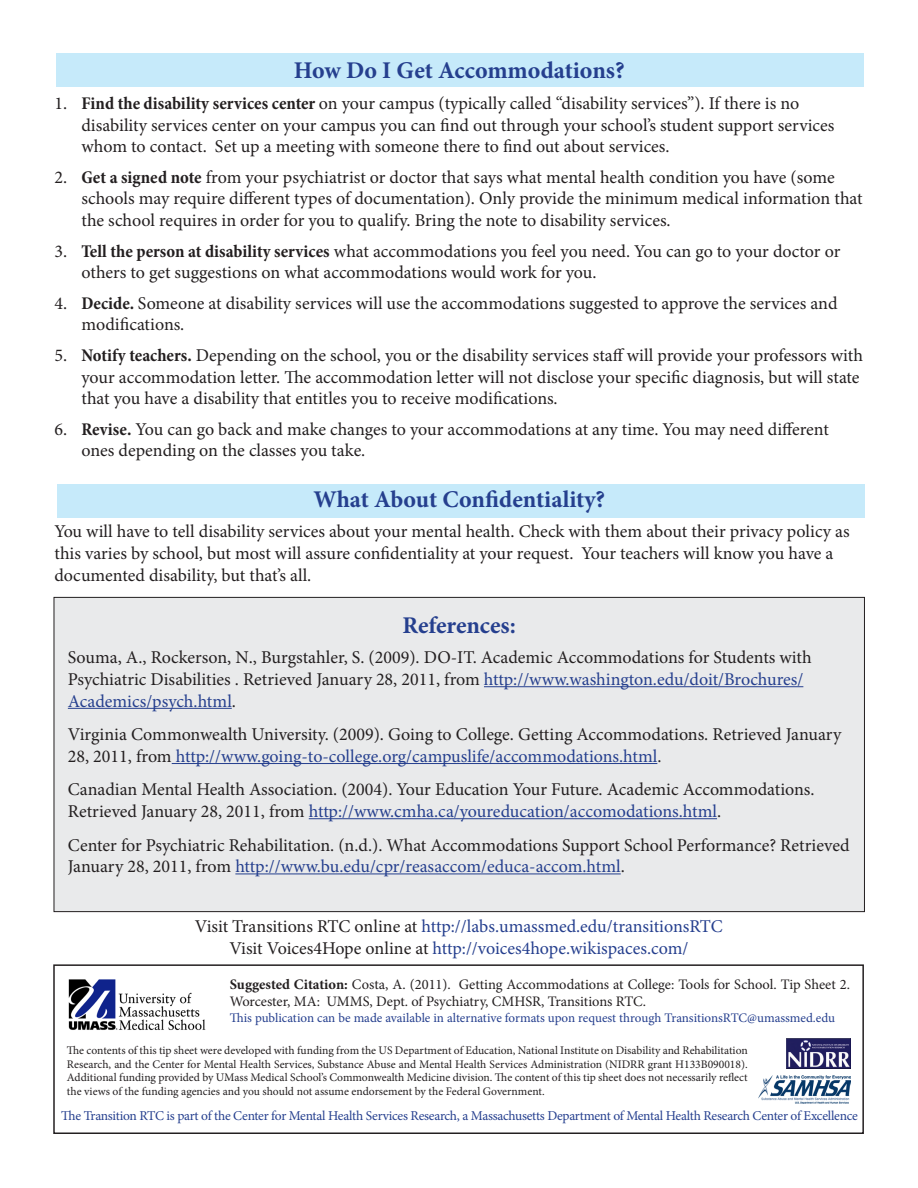
<style>
.page{position:relative;width:918px;height:1188px;background:#fff}
.page>*{position:absolute;margin:0;border:0;box-sizing:border-box;transform-origin:0 0}
.t1{font:700 24px "Minion Pro";letter-spacing:-.005em;color:#253f8e}
.t2{font:18px/21.6px "Minion Pro";color:#231f20}
.t3{font:18px "Minion Pro";letter-spacing:-.005em;color:#253f8e}
.t4{font:14.55px/17.4px "Minion Pro";color:#231f20}
.t5{font:13.5px "Minion Pro";letter-spacing:-.02em;color:#253f8e}
.t6{font:13.05px "Minion Pro";letter-spacing:-.005em;color:#253f8e}
.t7{font:11.55px/14px "Minion Pro";letter-spacing:-.005em;color:#231f20;text-align:justify}
.s1{font-weight:700;font-stretch:condensed}
.s2{color:#253f8e}
.s3{color:#231f20}
.s4{font-weight:700}
</style>
<div class="page">
<div style="left:57px;top:53px;width:807px;height:34px;background:#c6eafa"></div>
<div style="left:57px;top:484px;width:807px;height:33px;background:#c6eafa"></div>
<img style="left:758px;top:1076px;width:93px;height:28px">
<img style="left:786px;top:1039px;width:65px;height:29px">
<div style="left:54px;top:597px;width:810px;height:315px;background:#e9eaeb"></div>
<hr style="left:484px;top:686px;width:319px;height:1px;background:#253f8e">
<hr style="left:68px;top:708px;width:164px;height:1px;background:#253f8e">
<hr style="left:172px;top:763px;width:485px;height:1px;background:#253f8e">
<hr style="left:309px;top:818px;width:408px;height:1px;background:#253f8e">
<hr style="left:235px;top:873px;width:386px;height:1px;background:#253f8e">
<img style="left:68px;top:980px;width:138px;height:50px">
<div style="left:53px;top:964px;width:811px;height:170px;border:2px solid #231f20"></div>
<p class="t1" style="left:294px;top:54px;width:332px">How Do I Get Accommodations?</p>
<p class="t2" style="left:81px;top:92px;width:755px;text-indent:-27px">1. <span class="s1">Find the disability services center</span> on your campus (typically called “disability services”). If there is no disability services center on your campus you can find out through your school’s student support services whom to contact. Set up a meeting with someone there to find out about services.</p>
<p class="t2" style="left:81px;top:166px;width:783px;text-indent:-27px">2. <span class="s1">Get a signed note</span> from your psychiatrist or doctor that says what mental health condition you have (some schools may require different types of documentation). Only provide the minimum medical information that the school requires in order for you to qualify. Bring the note to disability services.</p>
<p class="t2" style="left:81px;top:240px;width:760px;text-indent:-27px">3. <span class="s1">Tell the person at disability services</span> what accommodations you feel you need. You can go to your doctor or others to get suggestions on what accommodations would work for you.</p>
<p class="t2" style="left:81px;top:292px;width:758px;text-indent:-27px">4. <span class="s1">Decide.</span> Someone at disability services will use the accommodations suggested to approve the services and modifications.</p>
<p class="t2" style="left:81px;top:344px;width:783px;text-indent:-27px">5. <span class="s1">Notify teachers.</span> Depending on the school, you or the disability services staff will provide your professors with your accommodation letter. The accommodation letter will not disclose your specific diagnosis, but will state that you have a disability that entitles you to receive modifications.</p>
<p class="t2" style="left:81px;top:418px;width:749px;text-indent:-27px">6. <span class="s1">Revise.</span> You can go back and make changes to your accommodations at any time. You may need different ones depending on the classes you take.</p>
<p class="t1" style="left:313px;top:482px;width:293px">What About Confidentiality?</p>
<p class="t2" style="left:54px;top:521px;width:797px">You will have to tell disability services about your mental health. Check with them about their privacy policy as this varies by school, but most will assure confidentiality at your request. Your teachers will know you have a documented disability, but that’s all.</p>
<p class="t1" style="left:403px;top:608px;width:115px">References:</p>
<p class="t2" style="left:68px;top:647px;width:745px">Souma, A., Rockerson, N., Burgstahler, S. (2009). DO-IT. Academic Accommodations for Students with<br>Psychiatric Disabilities . Retrieved January 28, 2011, from <span class="s2">http://www.washington.edu/doit/Brochures/<br>Academics/psych.html</span>.</p>
<p class="t2" style="left:68px;top:724px;width:775px">Virginia Commonwealth University. (2009). Going to College. Getting Accommodations. Retrieved January<br>28, 2011, from <span class="s2">http://www.going-to-college.org/campuslife/accommodations.html</span>.</p>
<p class="t2" style="left:68px;top:779px;width:748px">Canadian Mental Health Association. (2004). Your Education Your Future. Academic Accommodations.<br>Retrieved January 28, 2011, from <span class="s2">http://www.cmha.ca/youreducation/accomodations.html</span>.</p>
<p class="t2" style="left:68px;top:834px;width:783px">Center for Psychiatric Rehabilitation. (n.d.). What Accommodations Support School Performance? Retrieved<br>January 28, 2011, from <span class="s2">http://www.bu.edu/cpr/reasaccom/educa-accom.html</span>.</p>
<p class="t3" style="left:195px;top:915px;width:529px"><span class="s3">Visit Transitions RTC online at</span> http://labs.umassmed.edu/transitionsRTC</p>
<p class="t3" style="left:229px;top:936px;width:460px"><span class="s3">Visit Voices4Hope online at</span> http://voices4hope.wikispaces.com/</p>
<p class="t4" style="left:230px;top:976px;width:622px"><span class="s4">Suggested Citation:</span> Costa, A. (2011). Getting Accommodations at College: Tools for School. Tip Sheet 2.<br>Worcester, MA: UMMS, Dept. of Psychiatry, CMHSR, Transitions RTC.</p>
<p class="t6" style="left:230px;top:1009px;width:607px">This publication can be made available in alternative formats upon request through TransitionsRTC@umassmed.edu</p>
<p class="t7" style="left:67px;top:1043px;width:682px">The contents of this tip sheet were developed with funding from the US Department of Education, National Institute on Disability and Rehabilitation Research, and the Center for Mental Health Services, Substance Abuse and Mental Health Services Administration (NIDRR grant H133B090018).<br>Additional funding provided by UMass Medical School’s Commonwealth Medicine division. The content of this tip sheet does not necessarily reflect the views of the funding agencies and you should not assume endorsement by the Federal Government.</p>
<p class="t5" style="left:61px;top:1107px;width:798px">The Transition RTC is part of the Center for Mental Health Services Research, a Massachusetts Department of Mental Health Research Center of Excellence</p>
</div>
